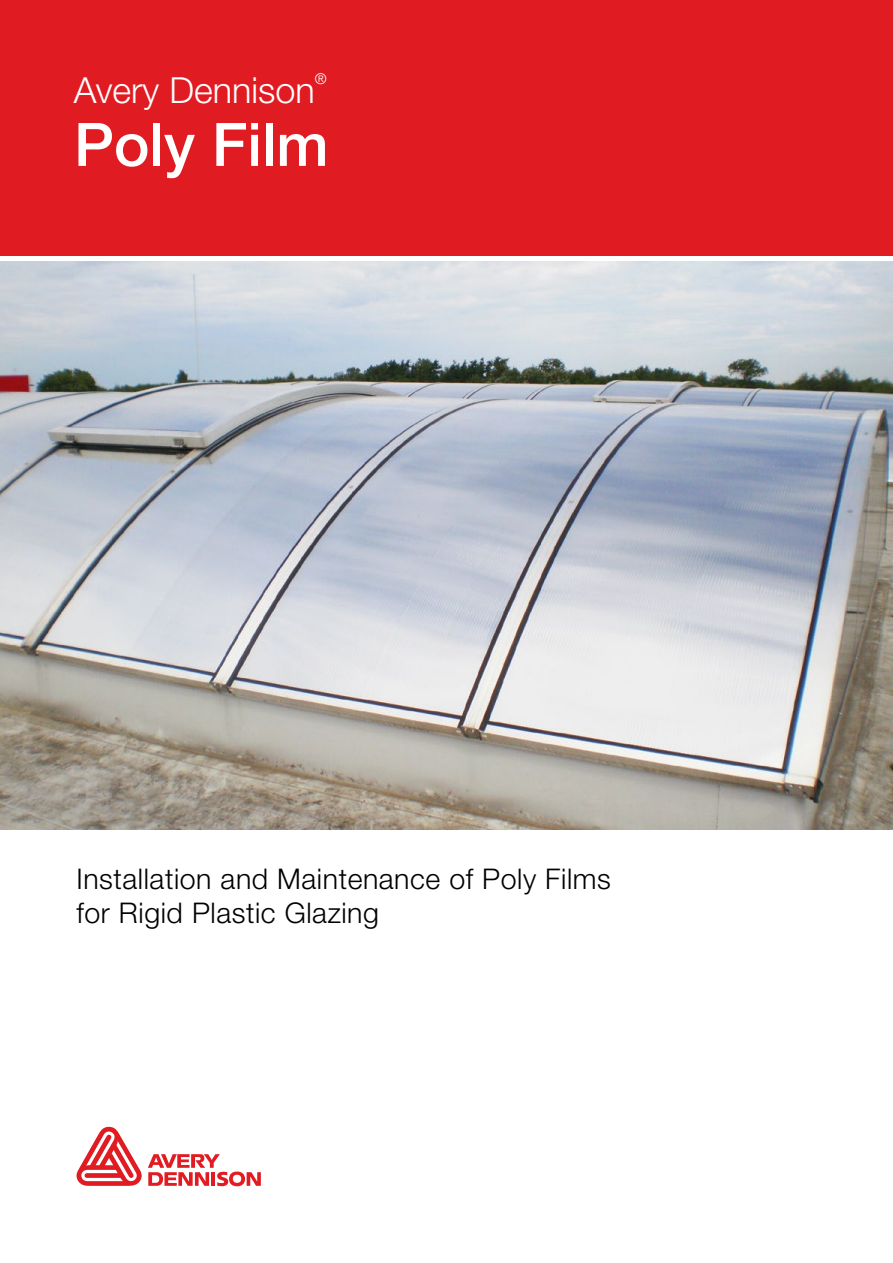
<style>
.page{position:relative;width:893px;height:1263px;background:#fff}
.page>*{position:absolute;margin:0;border:0;box-sizing:border-box;transform-origin:0 0}
.t1{font:500 60px "Helvetica Neue LT Std";color:#fff}
.t2{font:300 36px "Helvetica Neue LT Std";color:#fff}
.t3{font:300 28.5px/34.2px "Helvetica Neue LT Std";letter-spacing:.02em;color:#000}
.t4{font:300 14.85px "Helvetica Neue LT Std";color:#fff}
</style>
<div class="page">
<div style="left:0;top:0;width:893px;height:256px;background:#e11b22"></div>
<img style="left:0;top:261px;width:893px;height:569px">
<svg style="left:77px;top:1126px;width:65px;height:60px"></svg>
<svg style="left:148px;top:1154px;width:113px;height:32px"></svg>
<p class="t2" style="left:74px;top:68px;width:242px">Avery Dennison</p>
<p class="t4" style="left:315px;top:70px;width:13px">®</p>
<h1 class="t1" style="left:74px;top:109px;width:256px">Poly Film</h1>
<p class="t3" style="left:77px;top:861px;width:536px">Installation and Maintenance of Poly Films for Rigid Plastic Glazing</p>
</div>
